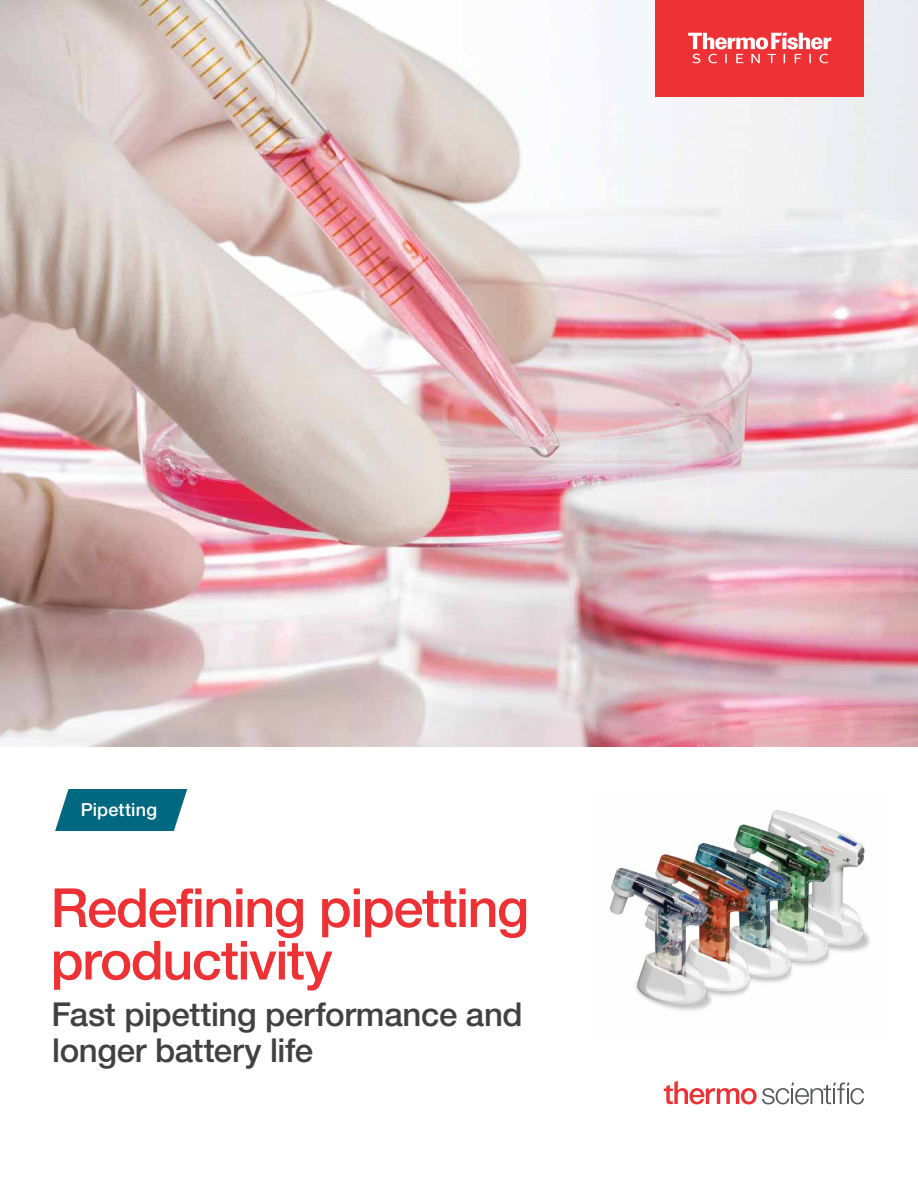
<style>
.page{position:relative;width:918px;height:1188px;background:#fff}
.page>*{position:absolute;margin:0;border:0;box-sizing:border-box;transform-origin:0 0}
.t1{font:500 54px/52.5px "Helvetica Neue LTW1 G";letter-spacing:-.025em;color:#ee3134}
.t2{font:500 33px/36px "Helvetica Neue LTW1 G";letter-spacing:-.01em;color:#414042}
.t3{font:500 18px "Helvetica Neue LTW1 G";letter-spacing:.01em;color:#fff}
</style>
<div class="page">
<img style="left:0;top:0;width:918px;height:747px">
<svg style="left:55px;top:789px;width:132px;height:42px;background:#19778c"></svg>
<img style="left:609px;top:810px;width:261px;height:201px">
<svg style="left:664px;top:1081px;width:200px;height:23px"></svg>
<div style="left:656px;top:0;width:208px;height:96px;background:#ee3134"></div>
<svg style="left:688px;top:33px;width:143px;height:30px"></svg>
<p class="t3" style="left:81px;top:799px;width:78px">Pipetting</p>
<h1 class="t1" style="left:51px;top:882px;width:480px">Redefining pipetting productivity</h1>
<p class="t2" style="left:52px;top:996px;width:473px">Fast pipetting performance and longer battery life</p>
</div>
